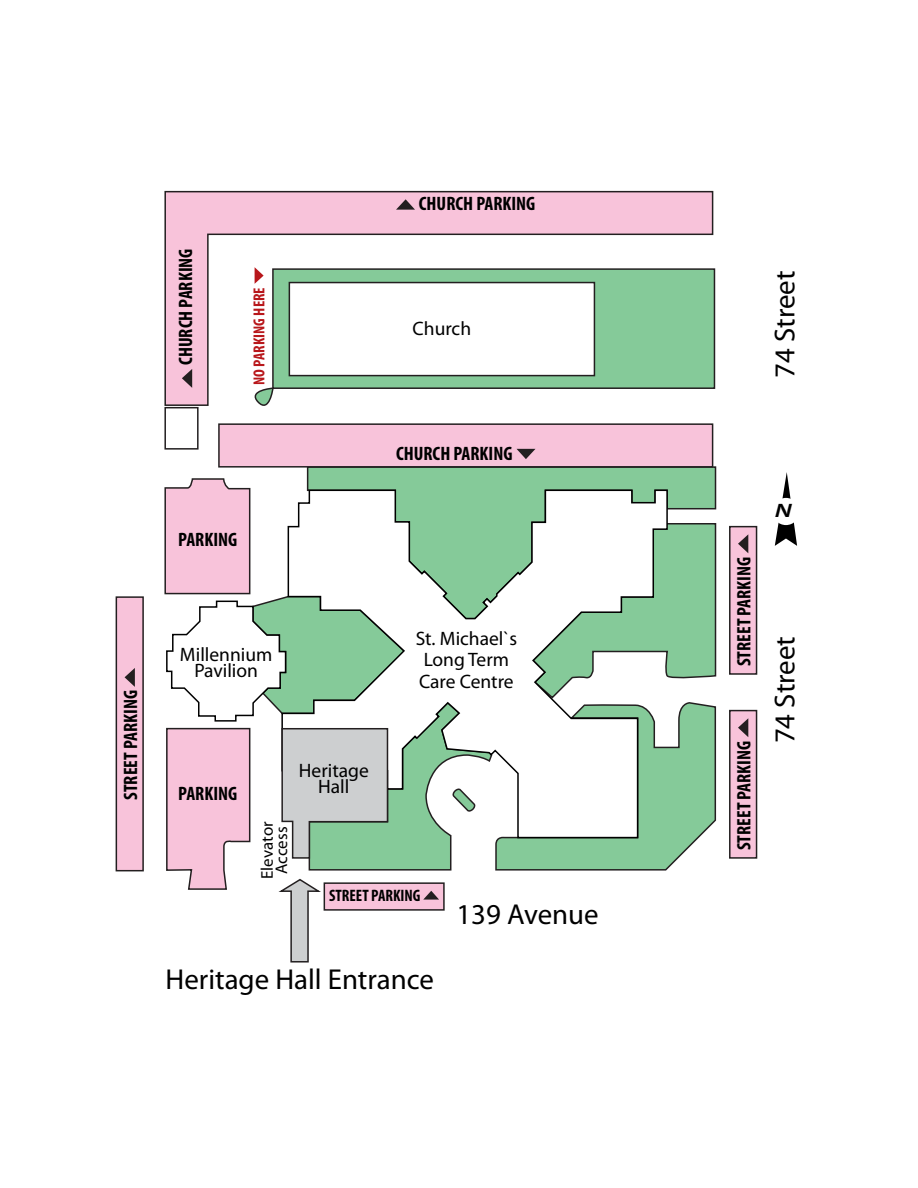
<style>
.page{position:relative;width:918px;height:1188px;background:#fff}
.page>*{position:absolute;margin:0;border:0;box-sizing:border-box;transform-origin:0 0}
.t1{font:28.95px "Myriad Pro";color:#000}
.t2{font:700 condensed 19.5px "Myriad Pro";color:#000}
.t3{font:19.5px/16.2px "Myriad Pro";color:#000;text-align:center}
.t4{font:italic 600 19.5px "Myriad Pro";color:#000;scale:1.35 1}
.t5{font:16.95px/14.1px "Myriad Pro";color:#000;text-align:center}
.t6{font:700 condensed 16.65px "Myriad Pro";color:#000}
.t7{font:700 condensed 16.05px "Myriad Pro";color:#b8171b}
</style>
<div class="page">
<svg style="left:164px;top:190px;width:550px;height:217px"></svg>
<div style="left:272px;top:268px;width:443px;height:121px;background:#85ca99;border:2px solid #231f20"></div>
<svg style="left:775px;top:472px;width:22px;height:74px"></svg>
<div style="left:772px;top:498px;width:28px;height:27px;background:#fff;border-radius:50%"></div>
<div style="left:306px;top:466px;width:411px;height:12px;background:#85ca99"></div>
<div style="left:116px;top:596px;width:28px;height:275px;background:#f8c3da;border:2px solid #231f20"></div>
<div style="left:289px;top:282px;width:306px;height:94px;background:#fff;border:2px solid #231f20"></div>
<svg style="left:125px;top:668px;width:10px;height:19px"></svg>
<div style="left:729px;top:526px;width:28px;height:149px;background:#f8c3da;border:2px solid #231f20"></div>
<svg style="left:738px;top:534px;width:10px;height:19px"></svg>
<div style="left:729px;top:710px;width:28px;height:149px;background:#f8c3da;border:2px solid #231f20"></div>
<svg style="left:738px;top:718px;width:10px;height:19px"></svg>
<svg style="left:164px;top:478px;width:553px;height:485px"></svg>
<svg style="left:247px;top:387px;width:27px;height:20px"></svg>
<svg style="left:255px;top:267px;width:9px;height:17px"></svg>
<div style="left:164px;top:407px;width:35px;height:43px;background:#fff;border:2px solid #231f20"></div>
<svg style="left:396px;top:199px;width:19px;height:11px"></svg>
<div style="left:219px;top:424px;width:494px;height:43px;background:#f8c3da"></div>
<div style="left:218px;top:423px;width:495px;height:45px;border:2px solid #231f20"></div>
<svg style="left:517px;top:449px;width:19px;height:10px"></svg>
<svg style="left:182px;top:369px;width:10px;height:19px"></svg>
<p class="t2" style="left:174px;top:365px;width:118px;rotate:-90deg">CHURCH PARKING</p>
<p class="t7" style="left:249px;top:385px;width:100px;rotate:-90deg">NO PARKING HERE</p>
<p class="t2" style="left:178px;top:527px;width:61px">PARKING</p>
<p class="t2" style="left:419px;top:191px;width:118px">CHURCH PARKING</p>
<p class="t3" style="left:413px;top:320px;width:60px">Church</p>
<p class="t2" style="left:396px;top:442px;width:118px">CHURCH PARKING</p>
<p class="t2" style="left:118px;top:800px;width:111px;rotate:-90deg">STREET PARKING</p>
<p class="t3" style="left:180px;top:646px;width:94px">Millennium<br>Pavilion</p>
<p class="t3" style="left:416px;top:628px;width:103px;line-height:21.1px;text-align:left">St. Michael`s<br>Long Term<br>Care Centre</p>
<p class="t2" style="left:178px;top:781px;width:61px">PARKING</p>
<p class="t5" style="left:260px;top:879px;width:59px;rotate:-90deg">Elevator<br>Access</p>
<p class="t3" style="left:299px;top:762px;width:71px">Heritage<br>Hall</p>
<p class="t6" style="left:329px;top:885px;width:93px">STREET PARKING</p>
<h1 class="t1" style="left:457px;top:897px;width:144px">139 Avenue</h1>
<h1 class="t1" style="left:166px;top:962px;width:270px">Heritage Hall Entrance</h1>
<h1 class="t1" style="left:767px;top:378px;width:109px;rotate:-90deg">74 Street</h1>
<p class="t2" style="left:732px;top:666px;width:111px;rotate:-90deg">STREET PARKING</p>
<p class="t2" style="left:732px;top:850px;width:111px;rotate:-90deg">STREET PARKING</p>
<p class="t4" style="left:775px;top:498px;width:14px">N</p>
<h1 class="t1" style="left:767px;top:743px;width:109px;rotate:-90deg">74 Street</h1>
</div>
